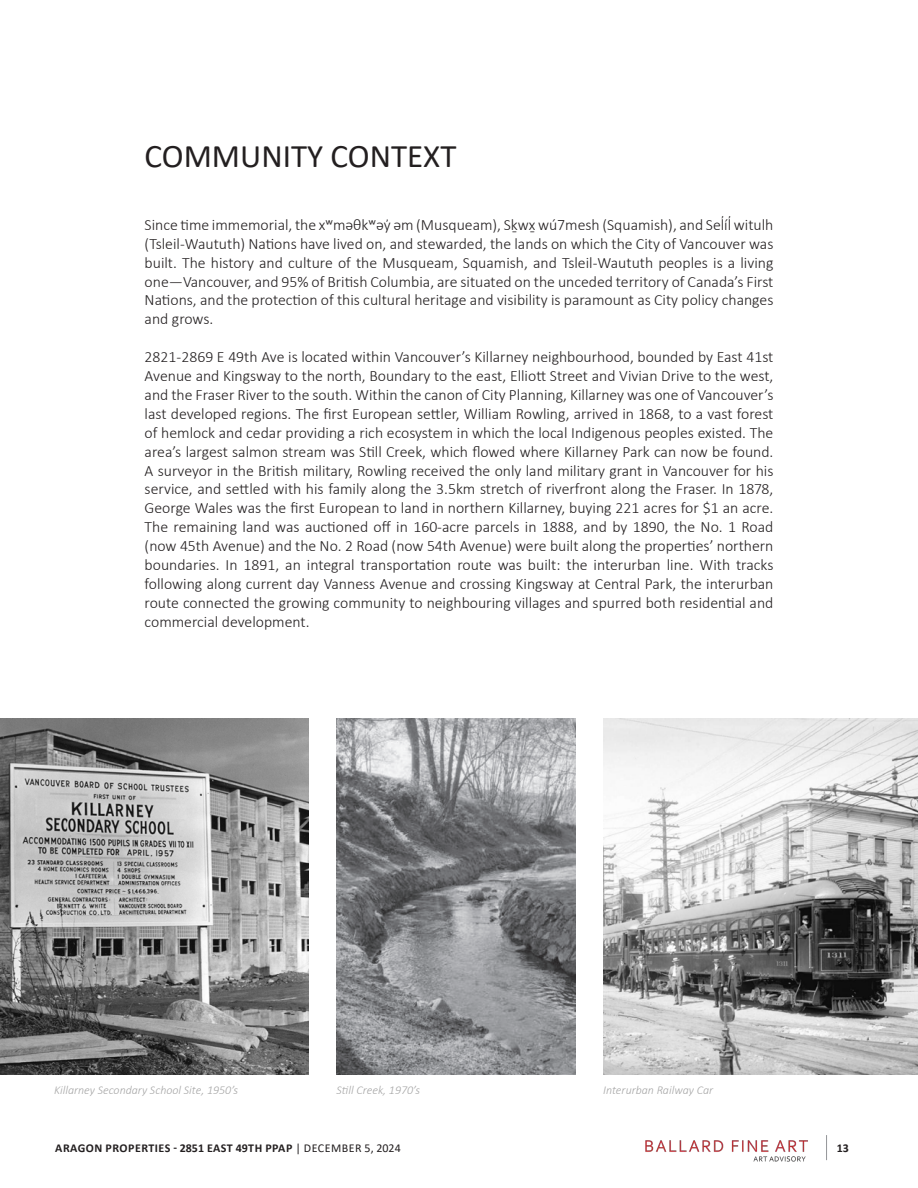
<style>
.page{position:relative;width:918px;height:1188px;background:#fff}
.page>*{position:absolute;margin:0;border:0;box-sizing:border-box;transform-origin:0 0}
.t1{font:33px "Calibri";color:#231f20}
.t2{font:300 15.75px/18.9px "Calibri";color:#231f20}
.t3{font:italic 300 12px "Calibri";color:#a6a6a6}
.t4{font:700 12px "Calibri";letter-spacing:.04em;color:#231f20}
.s1{font-weight:400}
</style>
<div class="page">
<img style="left:645px;top:1140px;width:163px;height:22px">
<svg style="left:826px;top:1135px;width:1px;height:25px"></svg>
<img style="left:0;top:718px;width:309px;height:357px">
<img style="left:603px;top:718px;width:315px;height:357px">
<img style="left:337px;top:718px;width:239px;height:357px">
<p class="t1" style="left:145px;top:133px;width:313px">COMMUNITY CONTEXT</p>
<p class="t2" style="left:145px;top:214px;width:630px;text-indent:588px">̓ (Tsleil-Waututh) Nations have lived on, and stewarded, the lands on which the City of Vancouver was built. The history and culture of the Musqueam, Squamish, and Tsleil-Waututh peoples is a living one—Vancouver, and 95% of British Columbia, are situated on the unceded territory of Canada’s First Nations, and the protection of this cultural heritage and visibility is paramount as City policy changes and grows.</p>
<p class="t2" style="left:145px;top:347px;width:630px;text-align:justify">2821-2869 E 49th Ave is located within Vancouver’s Killarney neighbourhood, bounded by East 41st Avenue and Kingsway to the north, Boundary to the east, Elliott Street and Vivian Drive to the west, and the Fraser River to the south. Within the canon of City Planning, Killarney was one of Vancouver’s last developed regions. The first European settler, William Rowling, arrived in 1868, to a vast forest of hemlock and cedar providing a rich ecosystem in which the local Indigenous peoples existed. The area’s largest salmon stream was Still Creek, which flowed where Killarney Park can now be found.<br>A surveyor in the British military, Rowling received the only land military grant in Vancouver for his service, and settled with his family along the 3.5km stretch of riverfront along the Fraser. In 1878, George Wales was the first European to land in northern Killarney, buying 221 acres for $1 an acre.<br>The remaining land was auctioned off in 160-acre parcels in 1888, and by 1890, the No. 1 Road (now 45th Avenue) and the No. 2 Road (now 54th Avenue) were built along the properties’ northern boundaries. In 1891, an integral transportation route was built: the interurban line. With tracks following along current day Vanness Avenue and crossing Kingsway at Central Park, the interurban route connected the growing community to neighbouring villages and spurred both residential and commercial development.</p>
<p class="t2" style="left:145px;top:215px;width:630px">Since time immemorial, the xʷməθkʷəy əm (Musqueam), Sḵwx wú7mesh (Squamish), and Selíl̓ witulh</p>
<p class="t2" style="left:391px;top:215px;width:6px">̓</p>
<p class="t2" style="left:536px;top:215px;width:8px">̱</p>
<p class="t3" style="left:54px;top:1083px;width:186px">Killarney Secondary School Site, 1950’s</p>
<p class="t3" style="left:337px;top:1083px;width:85px">Still Creek, 1970’s</p>
<p class="t3" style="left:603px;top:1083px;width:111px">Interurban Railway Car</p>
<p class="t4" style="left:55px;top:1140px;width:347px">ARAGON PROPERTIES - 2851 EAST 49TH PPAP <span class="s1">| DECEMBER 5, 2024</span></p>
<p class="t4" style="left:837px;top:1140px;width:14px">13</p>
</div>
